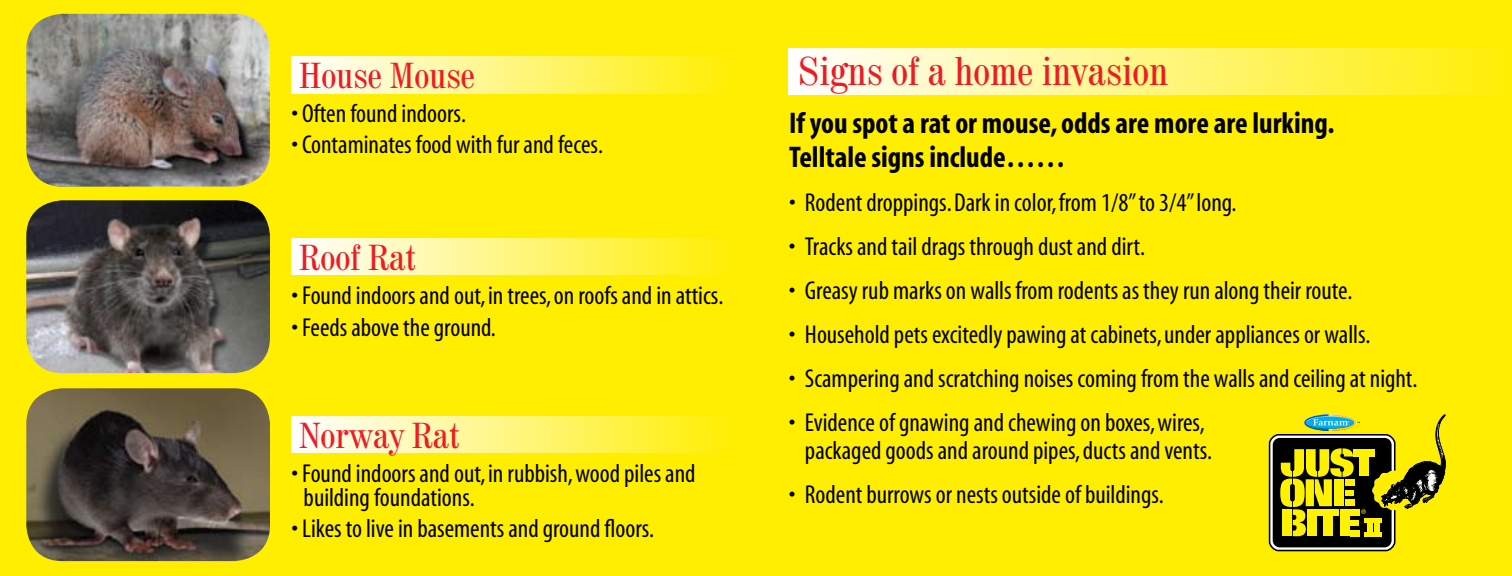
<style>
.page{position:relative;width:1512px;height:576px;background:#fe0}
.page>*{position:absolute;margin:0;border:0;box-sizing:border-box;transform-origin:0 0}
.t1{font:condensed 40px "Century 725 BT";color:#ed1c24}
.t2{font:condensed 36px "Century 725 BT";color:#ed1c24}
.t3{font:700 condensed 30px/34px "Myriad";color:#000}
.t4{font:condensed 26px/24px "Myriad";color:#000}
</style>
<div class="page">
<img style="left:26px;top:14px;width:244px;height:173px">
<img style="left:26px;top:388px;width:244px;height:173px">
<img style="left:26px;top:200px;width:244px;height:173px">
<div style="left:291px;top:56px;width:442px;height:37px;background:linear-gradient(to right,#fffeff,#ffee03)"></div>
<div style="left:291px;top:238px;width:442px;height:37px;background:linear-gradient(to right,#fffeff,#ffee03)"></div>
<div style="left:291px;top:416px;width:442px;height:37px;background:linear-gradient(to right,#fffeff,#ffee03)"></div>
<div style="left:788px;top:48px;width:724px;height:46px;background:linear-gradient(to right,#fff,#ffee05)"></div>
<svg style="left:1270px;top:414px;width:176px;height:137px"></svg>
<h2 class="t2" style="left:299px;top:53px;width:177px">House Mouse</h2>
<p class="t4" style="left:291px;top:103px;width:176px">• Often found indoors.</p>
<p class="t4" style="left:291px;top:134px;width:313px">• Contaminates food with fur and feces.</p>
<h2 class="t2" style="left:299px;top:236px;width:119px">Roof Rat</h2>
<p class="t4" style="left:291px;top:285px;width:434px">• Found indoors and out,in trees,on roofs and in attics.</p>
<p class="t4" style="left:291px;top:316px;width:206px">• Feeds above the ground.</p>
<h2 class="t2" style="left:299px;top:413px;width:162px">Norway Rat</h2>
<p class="t4" style="left:304px;top:462px;width:394px;text-indent:-12px">• Found indoors and out,in rubbish,wood piles and building foundations.</p>
<p class="t4" style="left:291px;top:517px;width:364px">• Likes to live in basements and ground floors.</p>
<h1 class="t1" style="left:798px;top:46px;width:372px">Signs of a home invasion</h1>
<p class="t3" style="left:789px;top:107px;width:547px">If you spot a rat or mouse, odds are more are lurking.<br>Telltale signs include……</p>
<p class="t4" style="left:789px;top:191px;width:449px">• Rodent droppings.Dark in color,from 1/8”to 3/4”long.</p>
<p class="t4" style="left:789px;top:235px;width:358px">• Tracks and tail drags through dust and dirt.</p>
<p class="t4" style="left:789px;top:279px;width:565px">• Greasy rub marks on walls from rodents as they run along their route.</p>
<p class="t4" style="left:789px;top:323px;width:583px">• Household pets excitedly pawing at cabinets,under appliances or walls.</p>
<p class="t4" style="left:789px;top:367px;width:630px">• Scampering and scratching noises coming from the walls and ceiling at night.</p>
<p class="t4" style="left:789px;top:409px;width:425px;line-height:28px;text-align:right">• Evidence of gnawing and chewing on boxes,wires, packaged goods and around pipes,ducts and vents.</p>
<p class="t4" style="left:789px;top:483px;width:377px">• Rodent burrows or nests outside of buildings.</p>
</div>
